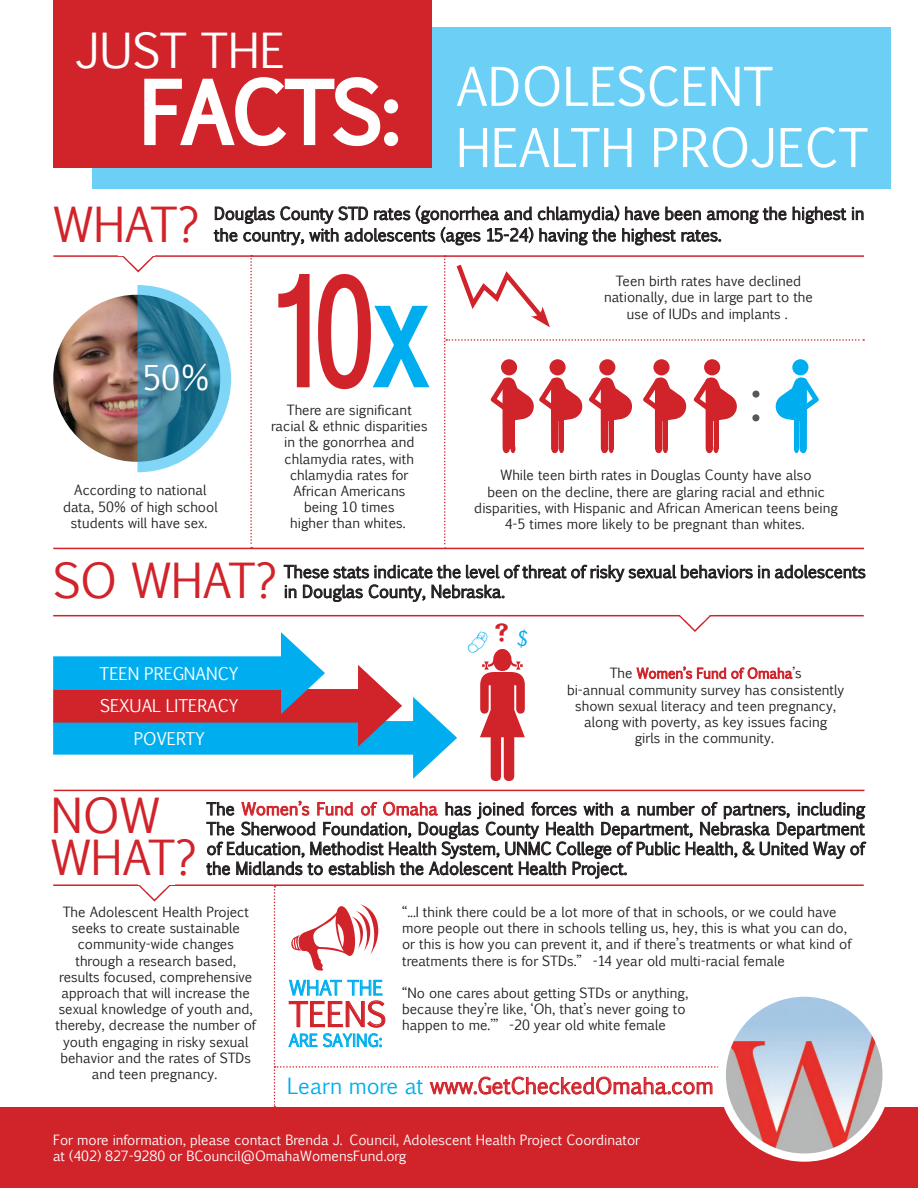
<style>
.page{position:relative;width:918px;height:1188px;background:#fff}
.page>*{position:absolute;margin:0;border:0;box-sizing:border-box;transform-origin:0 0}
.t1{font:151.65px "Microsoft Sans Serif";color:#d1232a;scale:.71 1}
.t2{font:80.55px "Euphemia CAS";color:#fff}
.t3{font:64.95px "Times New Roman";color:#57585a}
.t4{font:51px/61.2px "Euphemia CAS";color:#fff}
.t5{font:46.2px/42px "Euphemia CAS";color:#d1232a}
.t6{font:46.2px "Euphemia CAS";color:#fff}
.t7{font:33px "Euphemia CAS";color:#d1232a}
.t8{font:32.7px "Euphemia CAS";color:#fff}
.t9{font:21.3px "Euphemia CAS";color:#d1232a}
.t10{font:19.5px "Euphemia CAS";color:#00aeef}
.t11{font:16.8px "Euphemia CAS";color:#fff}
.t12{font:16.5px/19.8px "Euphemia CAS";color:#231f20;text-align:justify}
.t13{font:16.5px "Euphemia CAS";color:#00aeef}
.t14{font:13.5px/16.2px "Euphemia CAS";color:#231f20;text-align:center}
.t15{font:13.5px/16.2px "Euphemia CAS";color:#fff}
.s1{color:#00aeef}
.s2{color:#d1232a}
</style>
<div class="page">
<div style="left:53px;top:721px;width:375px;height:34px;background:#00aeef"></div>
<svg style="left:413px;top:697px;width:44px;height:82px"></svg>
<div style="left:53px;top:689px;width:320px;height:34px;background:#d1232a"></div>
<svg style="left:358px;top:665px;width:44px;height:82px"></svg>
<div style="left:93px;top:27px;width:798px;height:161px;background:#6bcff6"></div>
<div style="left:53px;top:0;width:379px;height:167px;background:#d1232a"></div>
<svg style="left:793px;top:207px;width:53px;height:17px"></svg>
<svg style="left:852px;top:207px;width:12px;height:13px"></svg>
<svg style="left:214px;top:205px;width:573px;height:41px"></svg>
<img style="left:53px;top:295px;width:167px;height:167px;border-radius:84px">
<svg style="left:137px;top:285px;width:94px;height:187px"></svg>
<hr style="left:53px;top:255px;width:811px;height:2px;background:#d1232a">
<svg style="left:120px;top:255px;width:36px;height:18px"></svg>
<svg style="left:250px;top:255px;width:2px;height:293px"></svg>
<hr style="left:53px;top:548px;width:811px;height:1px;background:#d1232a">
<svg style="left:284px;top:565px;width:582px;height:37px"></svg>
<svg style="left:278px;top:274px;width:32px;height:114px"></svg>
<svg style="left:318px;top:274px;width:112px;height:116px"></svg>
<div style="left:53px;top:656px;width:243px;height:34px;background:#00aeef"></div>
<svg style="left:281px;top:632px;width:44px;height:82px"></svg>
<svg style="left:636px;top:666px;width:157px;height:14px"></svg>
<hr style="left:53px;top:615px;width:811px;height:1px;background:#d1232a">
<svg style="left:677px;top:614px;width:36px;height:18px"></svg>
<div style="left:679px;top:610px;width:36px;height:5px;background:#fff"></div>
<hr style="left:54px;top:790px;width:810px;height:1px;background:#d1232a">
<svg style="left:144px;top:77px;width:255px;height:70px"></svg>
<div style="left:0;top:1108px;width:918px;height:80px;background:#d1232a"></div>
<hr style="left:53px;top:884px;width:811px;height:2px;background:#d1232a">
<svg style="left:136px;top:884px;width:36px;height:18px"></svg>
<img style="left:722px;top:993px;width:165px;height:165px;border-radius:82px">
<div style="left:718px;top:989px;width:173px;height:173px;border:8px solid #fff;border-radius:50%"></div>
<svg style="left:444px;top:255px;width:420px;height:293px"></svg>
<svg style="left:206px;top:800px;width:660px;height:308px"></svg>
<h3 class="t6" style="left:76px;top:17px;width:211px">JUST THE</h3>
<h3 class="t4" style="left:456px;top:56px;width:414px">ADOLESCENT<br>HEALTH PROJECT</h3>
<p class="t12" style="left:214px;top:203px;width:652px;line-height:21.6px">Douglas County STD rates (gonorrhea and chlamydia) have been among the highest in the country, with adolescents (ages 15-24) having the highest rates.</p>
<h2 class="t2" style="left:141px;top:55px;width:262px">FACTS:</h2>
<h3 class="t5" style="left:53px;top:204px;width:148px">WHAT?</h3>
<h3 class="t8" style="left:142px;top:355px;width:70px">50%</h3>
<p class="t14" style="left:63px;top:482px;width:156px">According to national data, 50% of high school students will have sex.</p>
<h1 class="t1" style="left:268px;top:234px;width:227px">10<span class="s1">x</span></h1>
<p class="t14" style="left:271px;top:402px;width:158px">There are significant racial &amp; ethnic disparities in the gonorrhea and chlamydia rates, with chlamydia rates for<br>African Americans<br>being 10 times<br>higher than whites.</p>
<p class="t14" style="left:604px;top:273px;width:210px">Teen birth rates have declined nationally, due in large part to the use of IUDs and implants .</p>
<h3 class="t3" style="left:747px;top:355px;width:20px">:</h3>
<p class="t14" style="left:474px;top:467px;width:365px">While teen birth rates in Douglas County have also<br>been on the decline, there are glaring racial and ethnic disparities, with Hispanic and African American teens being 4-5 times more likely to be pregnant than whites.</p>
<h3 class="t5" style="left:53px;top:559px;width:226px">SO WHAT?</h3>
<p class="t12" style="left:284px;top:562px;width:583px">These stats indicate the level of threat of risky sexual behaviors in adolescents</p>
<p class="t12" style="left:284px;top:582px;width:222px">in Douglas County, Nebraska.</p>
<p class="t11" style="left:100px;top:662px;width:141px">TEEN PREGNANCY</p>
<p class="t11" style="left:100px;top:694px;width:140px">SEXUAL LITERACY</p>
<p class="t11" style="left:134px;top:727px;width:73px">POVERTY</p>
<p class="t14" style="left:567px;top:665px;width:279px">The <span class="s2">Women’s Fund of Omaha</span>’s<br>bi-annual community survey has consistently shown sexual literacy and teen pregnancy, along with poverty, as key issues facing<br>girls in the community.</p>
<h3 class="t5" style="left:51px;top:795px;width:148px">NOW<br>WHAT?</h3>
<p class="t12" style="left:207px;top:799px;width:660px">The <span class="s2">Women’s Fund of Omaha</span> has joined forces with a number of partners, including The Sherwood Foundation, Douglas County Health Department, Nebraska Department of Education, Methodist Health System, UNMC College of Public Health, &amp; United Way of the Midlands to establish the Adolescent Health Project.</p>
<p class="t14" style="left:56px;top:904px;width:202px">The Adolescent Health Project seeks to create sustainable community-wide changes through a research based, results focused, comprehensive approach that will increase the sexual knowledge of youth and, thereby, decrease the number of youth engaging in risky sexual behavior and the rates of STDs and teen pregnancy.</p>
<h3 class="t10" style="left:289px;top:974px;width:95px">WHAT THE</h3>
<h3 class="t7" style="left:289px;top:991px;width:99px">TEENS</h3>
<p class="t13" style="left:289px;top:1028px;width:95px">ARE SAYING:</p>
<p class="t14" style="left:402px;top:904px;width:451px;text-align:left">“...I think there could be a lot more of that in schools, or we could have more people out there in schools telling us, hey, this is what you can do, or this is how you can prevent it, and if there’s treatments or what kind of treatments there is for STDs.” -14 year old multi-racial female</p>
<p class="t14" style="left:402px;top:985px;width:288px;text-align:left">“No one cares about getting STDs or anything, because they’re like, ‘Oh, that’s never going to happen to me.’” -20 year old white female</p>
<h3 class="t9" style="left:287px;top:1071px;width:428px"><span class="s1">Learn more at</span> www.GetCheckedOmaha.com</h3>
<p class="t15" style="left:53px;top:1131px;width:589px">For more information, please contact Brenda J. Council, Adolescent Health Project Coordinator at (402) 827-9280 or BCouncil@OmahaWomensFund.org</p>
</div>
